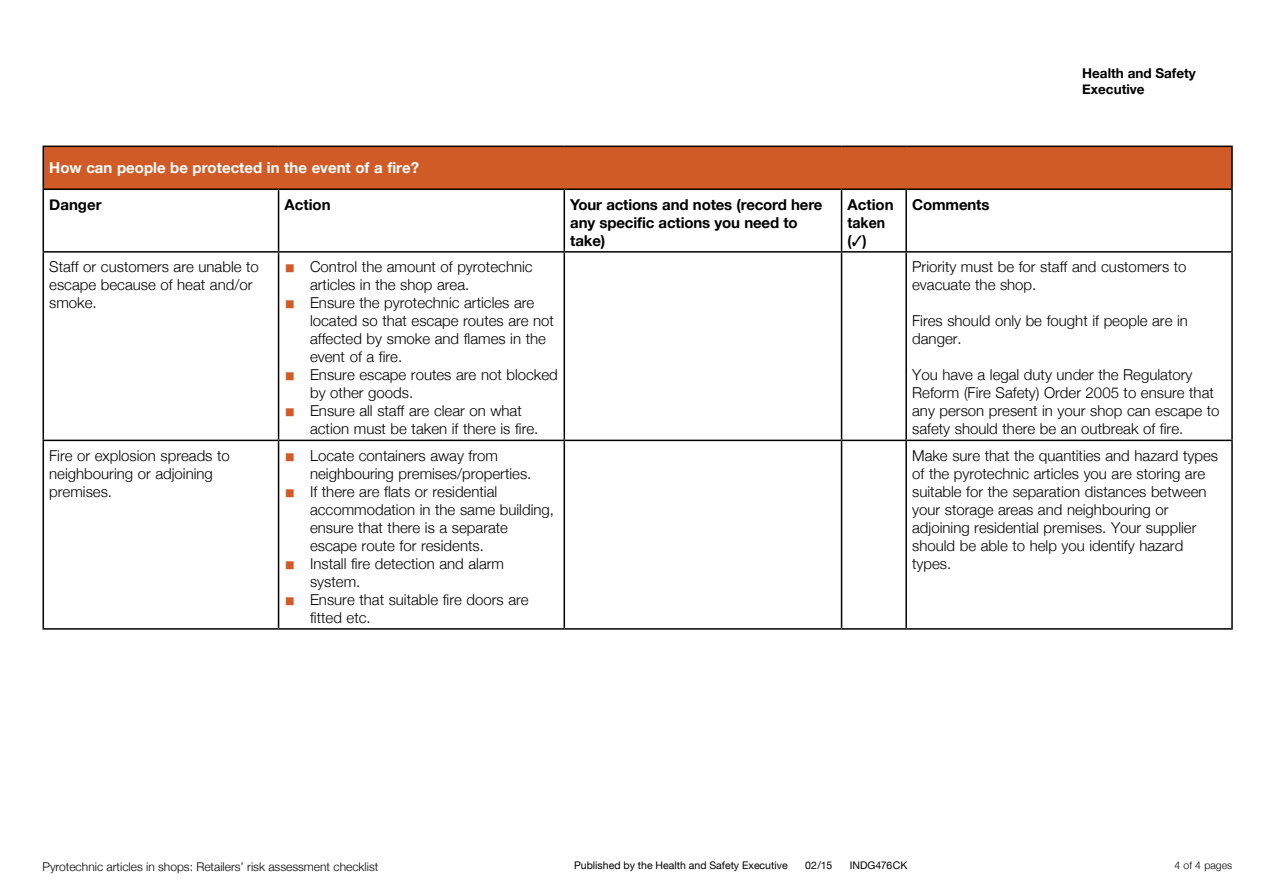
<style>
.page{position:relative;width:1263px;height:893px;background:#fff}
.page>*{position:absolute;margin:0;border:0;box-sizing:border-box;transform-origin:0 0}
.t1{font:300 15px/18px "Helvetica Neue";color:#000}
.t2{font:700 15px/18px "Helvetica Neue";letter-spacing:-.01em;color:#000}
.t3{font:700 15px "Helvetica Neue";color:#fff}
.t4{font:700 13.5px/16.5px "Helvetica Neue";color:#000}
.ARTIFACT__running_he{font:300 12px "Helvetica Neue";color:#000}
.ARTIFACT__running_he-2{font:10.5px "Helvetica Neue";color:#000}
.t5{font:300 10.5px "Helvetica Neue";color:#000}
.s1{font-family:"Arial Unicode MS";font-weight:400;font-size:18px;color:#d05b27}
</style>
<div class="page">
<div style="left:43px;top:146px;width:1189px;height:43px;background:#d05b27"></div>
<hr style="left:43px;top:146px;width:236px;height:1px;background:#000">
<hr style="left:43px;top:147px;width:1px;height:41px;background:#000">
<hr style="left:279px;top:146px;width:285px;height:1px;background:#000">
<hr style="left:564px;top:146px;width:277px;height:1px;background:#000">
<hr style="left:841px;top:146px;width:65px;height:1px;background:#000">
<hr style="left:906px;top:146px;width:327px;height:1px;background:#000">
<hr style="left:1231px;top:147px;width:2px;height:41px;background:#000">
<hr style="left:43px;top:188px;width:236px;height:2px;background:#000">
<hr style="left:43px;top:190px;width:1px;height:61px;background:#000">
<hr style="left:279px;top:188px;width:285px;height:2px;background:#000">
<hr style="left:278px;top:190px;width:1px;height:61px;background:#000">
<hr style="left:564px;top:188px;width:277px;height:2px;background:#000">
<hr style="left:563px;top:190px;width:2px;height:61px;background:#000">
<hr style="left:841px;top:188px;width:65px;height:2px;background:#000">
<hr style="left:841px;top:190px;width:1px;height:61px;background:#000">
<hr style="left:906px;top:188px;width:327px;height:2px;background:#000">
<hr style="left:905px;top:190px;width:2px;height:61px;background:#000">
<hr style="left:1231px;top:190px;width:2px;height:61px;background:#000">
<hr style="left:43px;top:251px;width:236px;height:2px;background:#000">
<hr style="left:43px;top:253px;width:1px;height:187px;background:#000">
<hr style="left:279px;top:251px;width:285px;height:2px;background:#000">
<hr style="left:278px;top:253px;width:1px;height:187px;background:#000">
<hr style="left:564px;top:251px;width:277px;height:2px;background:#000">
<hr style="left:563px;top:253px;width:2px;height:187px;background:#000">
<hr style="left:841px;top:251px;width:65px;height:2px;background:#000">
<hr style="left:841px;top:253px;width:1px;height:187px;background:#000">
<hr style="left:906px;top:251px;width:327px;height:2px;background:#000">
<hr style="left:905px;top:253px;width:2px;height:187px;background:#000">
<hr style="left:1231px;top:253px;width:2px;height:187px;background:#000">
<hr style="left:43px;top:440px;width:236px;height:1px;background:#000">
<hr style="left:43px;top:441px;width:1px;height:187px;background:#000">
<hr style="left:279px;top:440px;width:285px;height:1px;background:#000">
<hr style="left:278px;top:441px;width:1px;height:187px;background:#000">
<hr style="left:564px;top:440px;width:277px;height:1px;background:#000">
<hr style="left:563px;top:441px;width:2px;height:187px;background:#000">
<hr style="left:841px;top:440px;width:65px;height:1px;background:#000">
<hr style="left:841px;top:441px;width:1px;height:187px;background:#000">
<hr style="left:906px;top:440px;width:327px;height:1px;background:#000">
<hr style="left:905px;top:441px;width:2px;height:187px;background:#000">
<hr style="left:1231px;top:441px;width:2px;height:187px;background:#000">
<hr style="left:43px;top:628px;width:236px;height:2px;background:#000">
<hr style="left:279px;top:628px;width:285px;height:2px;background:#000">
<hr style="left:564px;top:628px;width:277px;height:2px;background:#000">
<hr style="left:841px;top:628px;width:65px;height:2px;background:#000">
<hr style="left:906px;top:628px;width:327px;height:2px;background:#000">
<p class="t4" style="left:1082px;top:65px;width:115px">Health and Safety<br>Executive</p>
<p class="t3" style="left:49px;top:156px;width:371px">How can people be protected in the event of a fire?</p>
<p class="t2" style="left:49px;top:196px;width:54px">Danger</p>
<p class="t2" style="left:285px;top:196px;width:48px">Action</p>
<p class="t2" style="left:570px;top:196px;width:254px">Your actions and notes (record here any specific actions you need to take)</p>
<p class="t2" style="left:847px;top:196px;width:48px">Action taken (✓)</p>
<p class="t2" style="left:912px;top:196px;width:79px">Comments</p>
<p class="t1" style="left:49px;top:257px;width:211px">Staff or customers are unable to escape because of heat and/or smoke.</p>
<p class="t1" style="left:310px;top:257px;width:224px;text-indent:-26px"><span class="s1">■</span> Control the amount of pyrotechnic articles in the shop area.</p>
<p class="t1" style="left:912px;top:257px;width:276px">Priority must be for staff and customers to evacuate the shop.</p>
<p class="t1" style="left:912px;top:311px;width:277px">Fires should only be fought if people are in danger.</p>
<p class="t1" style="left:912px;top:365px;width:309px">You have a legal duty under the Regulatory Reform (Fire Safety) Order 2005 to ensure that any person present in your shop can escape to safety should there be an outbreak of fire.</p>
<p class="t1" style="left:310px;top:293px;width:245px;text-indent:-26px"><span class="s1">■</span> Ensure the pyrotechnic articles are located so that escape routes are not affected by smoke and flames in the event of a fire.</p>
<p class="t1" style="left:310px;top:365px;width:249px;text-indent:-26px"><span class="s1">■</span> Ensure escape routes are not blocked by other goods.</p>
<p class="t1" style="left:310px;top:401px;width:230px;text-indent:-26px"><span class="s1">■</span> Ensure all staff are clear on what action must be taken if there is fire.</p>
<p class="t1" style="left:49px;top:446px;width:182px">Fire or explosion spreads to neighbouring or adjoining premises.</p>
<p class="t1" style="left:310px;top:446px;width:223px;text-indent:-26px"><span class="s1">■</span> Locate containers away from neighbouring premises/properties.</p>
<p class="t1" style="left:310px;top:482px;width:245px;text-indent:-26px"><span class="s1">■</span> If there are flats or residential accommodation in the same building, ensure that there is a separate escape route for residents.</p>
<p class="t1" style="left:310px;top:554px;width:195px;text-indent:-26px"><span class="s1">■</span> Install fire detection and alarm system.</p>
<p class="t1" style="left:310px;top:590px;width:220px;text-indent:-26px"><span class="s1">■</span> Ensure that suitable fire doors are fitted etc.</p>
<p class="t1" style="left:912px;top:446px;width:307px">Make sure that the quantities and hazard types of the pyrotechnic articles you are storing are suitable for the separation distances between your storage areas and neighbouring or adjoining residential premises. Your supplier should be able to help you identify hazard types.</p>
<p class="ARTIFACT__running_he" style="left:43px;top:857px;width:337px">Pyrotechnic articles in shops: Retailers’ risk assessment checklist</p>
<p class="ARTIFACT__running_he-2" style="left:574px;top:858px;width:215px">Published by the Health and Safety Executive</p>
<p class="ARTIFACT__running_he-2" style="left:805px;top:858px;width:29px">02/15</p>
<p class="ARTIFACT__running_he-2" style="left:850px;top:858px;width:59px">INDG476CK</p>
<p class="t5" style="left:1174px;top:857px;width:59px">4 of 4 pages</p>
</div>
